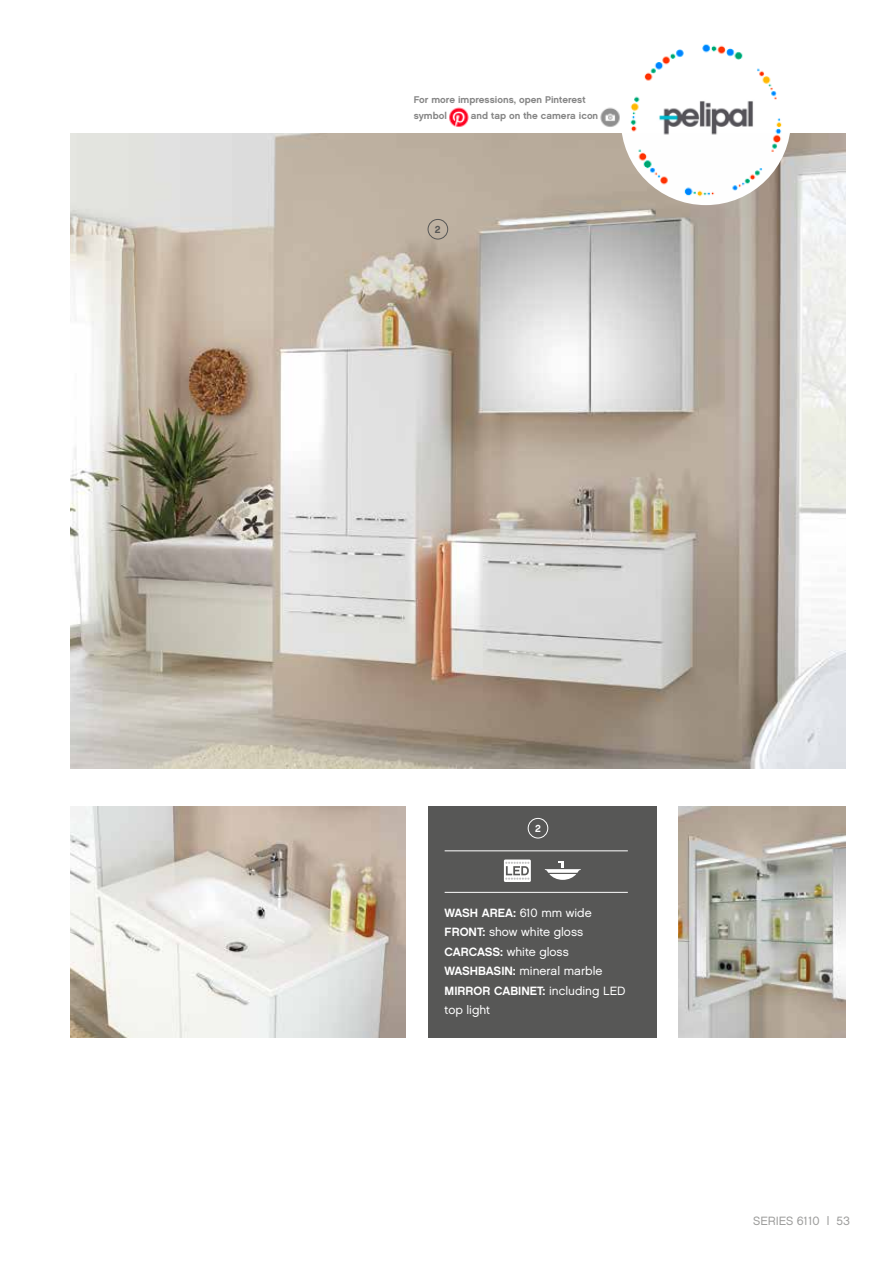
<style>
.page{position:relative;width:893px;height:1263px;background:#fff}
.page>*{position:absolute;margin:0;border:0;box-sizing:border-box;transform-origin:0 0}
.t1{font:12px/19.5px "Chalet London Nineteen Sixty";color:#fff}
.t2{font:12px "Chalet New York Nineteen Sixty";color:#fff}
.t3{font:12px "Chalet London Nineteen Sixty";color:#9d9d9c}
.t4{font:10.35px "Chalet New York Nineteen Sixty";color:#575756}
.t5{font:10.35px "Chalet New York Nineteen Sixty";color:#fff}
.t6{font:9.75px/16.5px "Chalet New York Nineteen Sixty";color:#858585}
.s1{font-family:"Chalet London Nineteen Sixty"}
.s2{font-family:"Chalet New York Nineteen Sixty"}
</style>
<div class="page">
<div style="left:428px;top:806px;width:228px;height:231px;background:#575756"></div>
<img style="left:70px;top:134px;width:775px;height:634px">
<div style="left:428px;top:219px;width:20px;height:20px;border:1px solid #575756;border-radius:50%"></div>
<div style="left:504px;top:859px;width:27px;height:23px;background:#fff"></div>
<svg style="left:505px;top:862px;width:24px;height:18px"></svg>
<img style="left:70px;top:806px;width:335px;height:231px">
<img style="left:678px;top:806px;width:167px;height:231px">
<hr style="left:445px;top:892px;width:183px;height:1px;background:#fff">
<hr style="left:445px;top:850px;width:183px;height:1px;background:#fff">
<div style="left:528px;top:818px;width:20px;height:20px;border:1px solid #fff;border-radius:50%"></div>
<svg style="left:545px;top:861px;width:36px;height:19px"></svg>
<img style="left:621px;top:35px;width:170px;height:170px;border-radius:84px">
<img style="left:449px;top:107px;width:19px;height:20px">
<img style="left:600px;top:107px;width:20px;height:20px">
<p class="t6" style="left:414px;top:91px;width:173px">For more impressions, open Pinterest symbol</p>
<p class="t6" style="left:471px;top:108px;width:129px">and tap on the camera icon</p>
<p class="t4" style="left:435px;top:223px;width:7px">2</p>
<p class="t5" style="left:535px;top:822px;width:7px">2</p>
<p class="t2" style="left:445px;top:905px;width:149px">WASH AREA: <span class="s1">610 mm wide</span></p>
<p class="t1" style="left:445px;top:922px;width:159px"><span class="s2">FRONT:</span> show white gloss<br><span class="s2">CARCASS:</span> white gloss<br><span class="s2">WASHBASIN:</span> mineral marble</p>
<p class="t2" style="left:445px;top:983px;width:182px">MIRROR CABINET: <span class="s1">including LED</span></p>
<p class="t1" style="left:445px;top:1000px;width:47px">top light</p>
<p class="t3" style="left:753px;top:1214px;width:98px">SERIES 6110 | 53</p>
</div>
